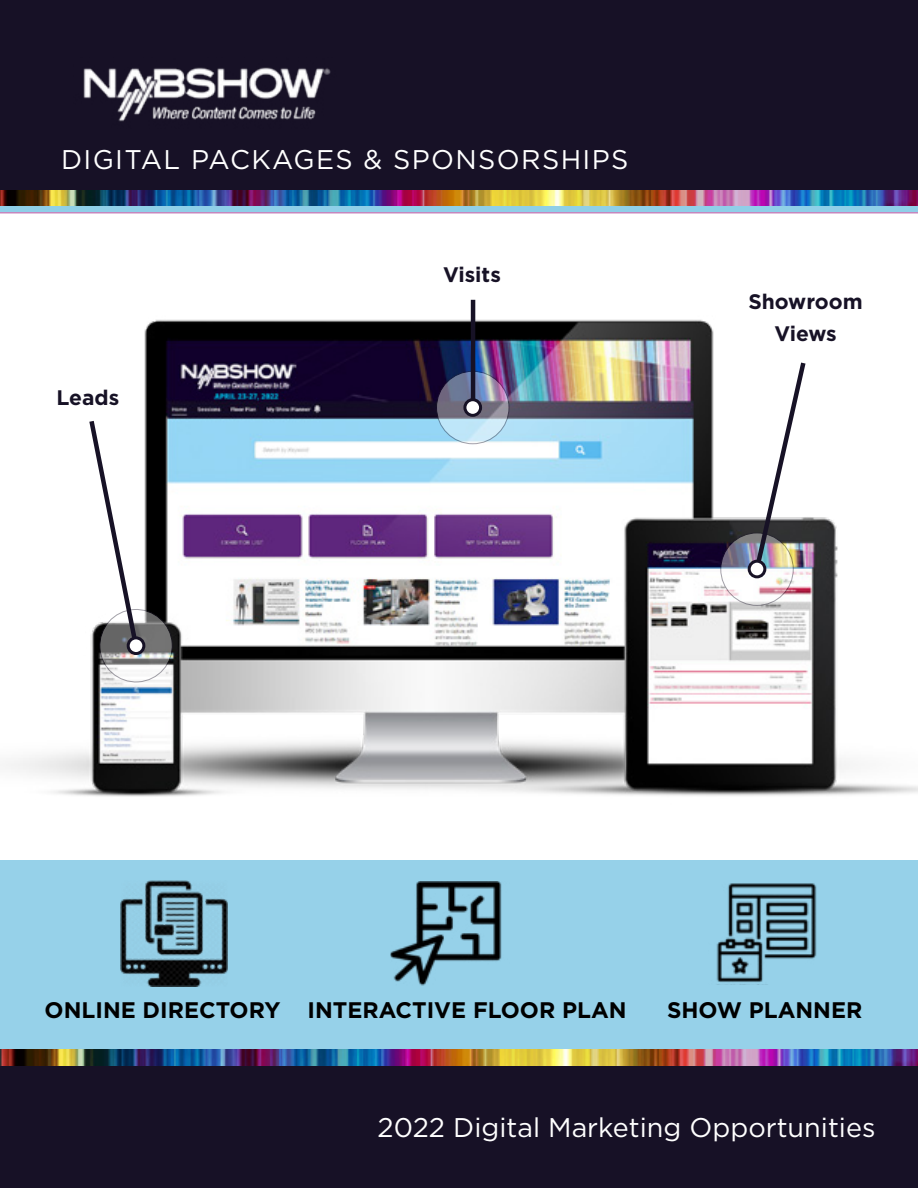
<style>
.page{position:relative;width:918px;height:1188px;background:#fff}
.page>*{position:absolute;margin:0;border:0;box-sizing:border-box;transform-origin:0 0}
.t1{font:27px "Gotham";color:#fff}
.t2{font:27px "Gotham";letter-spacing:.05em;color:#fff}
.t3{font:700 22.5px "Gotham";color:#000}
.t4{font:700 21px/31.5px "Gotham";color:#171226;text-align:center}
</style>
<div class="page">
<img style="left:6px;top:299px;width:912px;height:498px">
<svg style="left:0;top:205px;width:918px;height:9px;background:#9ab9d4"></svg>
<div style="left:0;top:860px;width:918px;height:189px;background:#96d1e9"></div>
<div style="left:0;top:1065px;width:918px;height:123px;background:#171126"></div>
<div style="left:0;top:0;width:918px;height:190px;background:#171126"></div>
<img style="left:121px;top:880px;width:106px;height:107px">
<img style="left:390px;top:882px;width:112px;height:103px">
<img style="left:716px;top:883px;width:101px;height:100px">
<img style="left:0;top:1049px;width:918px;height:16px">
<img style="left:0;top:191px;width:918px;height:14px">
<img style="left:83px;top:67px;width:248px;height:55px">
<svg style="left:721px;top:533px;width:72px;height:72px"></svg>
<svg style="left:752px;top:358px;width:57px;height:216px"></svg>
<div style="left:749px;top:561px;width:16px;height:16px;background:#fff;border-radius:50%"></div>
<div style="left:748px;top:560px;width:18px;height:18px;border:3px solid #171226;border-radius:50%"></div>
<svg style="left:437px;top:371px;width:72px;height:73px;background:#95a2b8"></svg>
<div style="left:437px;top:371px;width:72px;height:73px;border:1px solid #171226;border-radius:50%"></div>
<hr style="left:471px;top:300px;width:4px;height:108px;background:#171226">
<div style="left:465px;top:400px;width:16px;height:15px;background:#fff;border-radius:50%"></div>
<div style="left:463px;top:398px;width:19px;height:19px;border:3px solid #171226;border-radius:50%"></div>
<svg style="left:86px;top:416px;width:88px;height:268px"></svg>
<svg style="left:128px;top:638px;width:16px;height:16px"></svg>
<div style="left:126px;top:636px;width:20px;height:19px;border:3px solid #171226;border-radius:50%"></div>
<p class="t2" style="left:61px;top:143px;width:569px">DIGITAL PACKAGES &amp; SPONSORSHIPS</p>
<p class="t4" style="left:57px;top:382px;width:64px">Leads</p>
<p class="t4" style="left:443px;top:259px;width:59px">Visits</p>
<p class="t4" style="left:748px;top:286px;width:116px">Showroom<br>Views</p>
<p class="t3" style="left:45px;top:995px;width:583px">ONLINE DIRECTORY INTERACTIVE FLOOR PLAN</p>
<p class="t3" style="left:667px;top:995px;width:197px">SHOW PLANNER</p>
<p class="t1" style="left:378px;top:1110px;width:499px">2022 Digital Marketing Opportunities</p>
</div>
